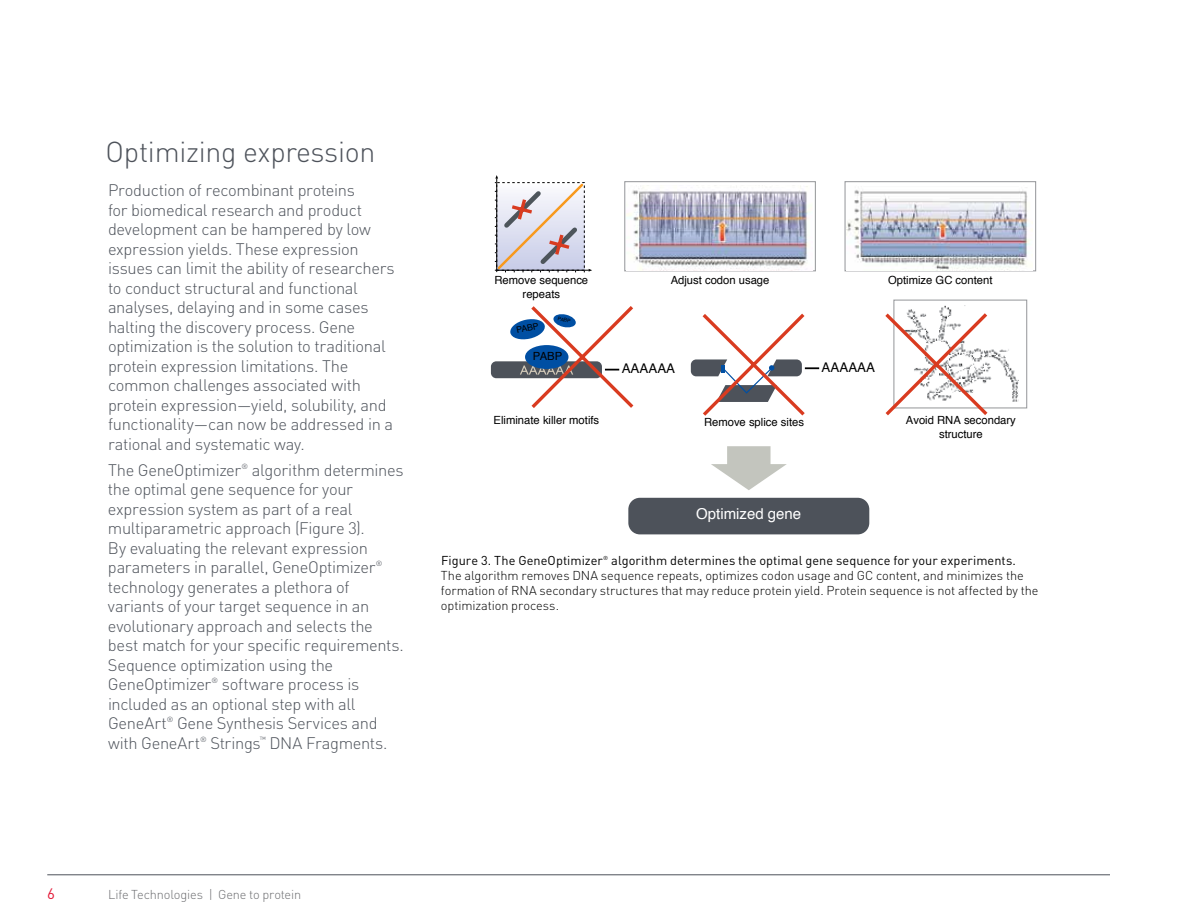
<style>
.page{position:relative;width:1188px;height:918px;background:#fff}
.page>*{position:absolute;margin:0;border:0;box-sizing:border-box;transform-origin:0 0}
.t1{font:300 28.5px "DIN Pro";letter-spacing:-.01em;color:#4d525a}
.t2{font:300 16.5px/19.5px "DIN Pro";letter-spacing:-.02em;color:#4d525a}
.t3{font:15px "Helvetica";color:#fff}
.t4{font:15px "DIN Pro";color:#e31837}
.t5{font:13.35px "Helvetica";color:#000}
.t6{font:300 12.75px/15px "DIN Pro";letter-spacing:-.005em;color:#000}
.t7{font:300 12.75px "DIN Pro";letter-spacing:-.015em;color:#6d6e71}
.t8{font:11.25px/13.5px "Helvetica";color:#000;text-align:center}
.t9{font:8.7px "Helvetica";color:#000}
.t10{font:300 7.35px "DIN Pro";color:#4d525a}
.t11{font:4.95px "Helvetica";color:#000}
.s1{font-weight:400}
</style>
<div class="page">
<hr style="left:47px;top:874px;width:1063px;height:1px;background:#4d525a">
<div style="left:491px;top:361px;width:111px;height:17px;background:#4d525a;border-radius:5px"></div>
<img style="left:991px;top:349px;width:28px;height:53px">
<div style="left:893px;top:300px;width:134px;height:108px;border:1px solid #999b9e"></div>
<svg style="left:495px;top:175px;width:90px;height:97px"></svg>
<svg style="left:711px;top:446px;width:76px;height:44px"></svg>
<div style="left:628px;top:498px;width:241px;height:36px;background:#4d525a;border-radius:12px"></div>
<svg style="left:508px;top:196px;width:483px;height:220px"></svg>
<div style="left:845px;top:181px;width:191px;height:90px;border:1px solid #999b9e"></div>
<img style="left:846px;top:185px;width:187px;height:86px">
<div style="left:625px;top:182px;width:190px;height:89px;background:#fff"></div>
<div style="left:624px;top:181px;width:192px;height:90px;border:1px solid #999b9e"></div>
<img style="left:626px;top:185px;width:187px;height:86px">
<h1 class="t1" style="left:106px;top:132px;width:271px">Optimizing expression</h1>
<p class="t2" style="left:108px;top:180px;width:288px">Production of recombinant proteins<br>for biomedical research and product development can be hampered by low expression yields. These expression issues can limit the ability of researchers to conduct structural and functional analyses, delaying and in some cases halting the discovery process. Gene optimization is the solution to traditional protein expression limitations. The common challenges associated with protein expression—yield, solubility, and functionality—can now be addressed in a rational and systematic way.</p>
<p class="t2" style="left:108px;top:460px;width:135px">The GeneOptimizer</p>
<p class="t10" style="left:241px;top:461px;width:8px">®</p>
<p class="t2" style="left:108px;top:460px;width:297px;text-indent:144px">algorithm determines the optimal gene sequence for your expression system as part of a real multiparametric approach (Figure 3).<br>By evaluating the relevant expression parameters in parallel, GeneOptimizer</p>
<p class="t10" style="left:376px;top:558px;width:8px">®</p>
<p class="t2" style="left:108px;top:577px;width:297px">technology generates a plethora of variants of your target sequence in an evolutionary approach and selects the best match for your specific requirements.<br>Sequence optimization using the GeneOptimizer</p>
<p class="t10" style="left:212px;top:675px;width:8px">®</p>
<p class="t2" style="left:108px;top:674px;width:253px;text-indent:114px">software process is included as an optional step with all<br>GeneArt</p>
<p class="t10" style="left:167px;top:714px;width:8px">®</p>
<p class="t2" style="left:108px;top:713px;width:271px;text-indent:69px">Gene Synthesis Services and with GeneArt</p>
<p class="t10" style="left:200px;top:734px;width:8px">®</p>
<p class="t2" style="left:210px;top:733px;width:52px">Strings</p>
<p class="t10" style="left:260px;top:734px;width:8px">™</p>
<p class="t2" style="left:270px;top:733px;width:120px">DNA Fragments.</p>
<p class="t8" style="left:494px;top:274px;width:95px">Remove sequence repeats</p>
<p class="t8" style="left:671px;top:274px;width:100px">Adjust codon usage</p>
<p class="t8" style="left:888px;top:274px;width:106px">Optimize GC content</p>
<p class="t11" style="left:559px;top:314px;width:14px;rotate:13deg">PABP</p>
<p class="t8" style="left:533px;top:349px;width:31px">PABP</p>
<p class="t9" style="left:515px;top:324px;width:24px;rotate:-12deg">PABP</p>
<p class="t8" style="left:494px;top:414px;width:107px">Eliminate killer motifs</p>
<p class="t5" style="left:622px;top:358px;width:55px">AAAAAA</p>
<p class="t5" style="left:822px;top:357px;width:55px">AAAAAA</p>
<p class="t8" style="left:704px;top:416px;width:102px">Remove splice sites</p>
<p class="t8" style="left:906px;top:414px;width:112px">Avoid RNA secondary structure</p>
<p class="t3" style="left:696px;top:503px;width:107px">Optimized gene</p>
<p class="t6" style="left:441px;top:553px;width:599px"><span class="s1">Figure 3. The GeneOptimizer</span><sup>®</sup> <span class="s1">algorithm determines the optimal gene sequence for your experiments.<br></span>The algorithm removes DNA sequence repeats, optimizes codon usage and GC content, and minimizes the formation of RNA secondary structures that may reduce protein yield. Protein sequence is not affected by the optimization process.</p>
<p class="t4" style="left:47px;top:884px;width:9px">6</p>
<p class="t7" style="left:108px;top:886px;width:195px">Life Technologies | Gene to protein</p>
</div>
